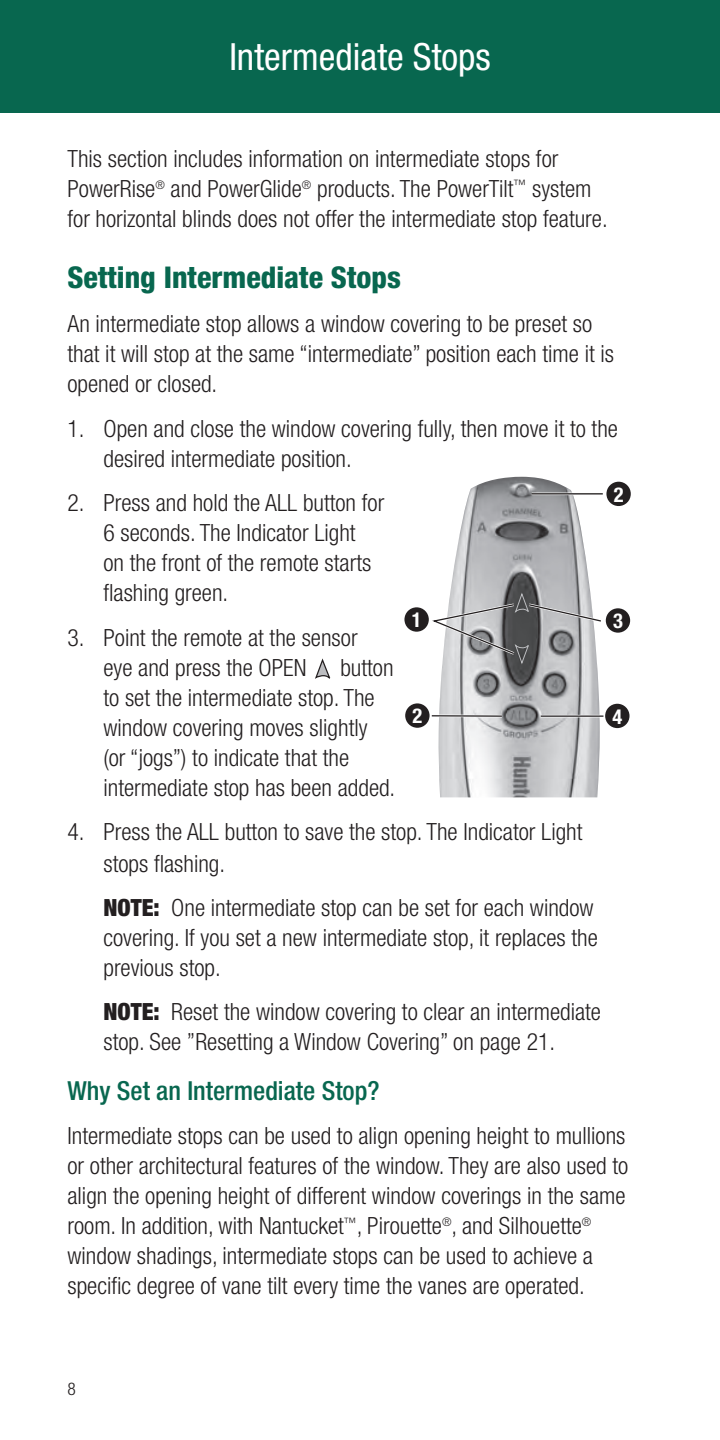
<style>
.page{position:relative;width:720px;height:1440px;background:#fff}
.page>*{position:absolute;margin:0;border:0;box-sizing:border-box;transform-origin:0 0}
.t1{font:condensed 37.5px "Helvetica Neue LT Std";color:#fff}
.t2{font:800 condensed 30px "Helvetica Neue LT Std";color:#08674f}
.t3{font:500 condensed 26.25px "Helvetica Neue LT Std";color:#08674f}
.t4{font:300 condensed 23.75px/30px "Helvetica Neue LT Std";color:#231f20}
.t5{font:700 condensed 20.5px "Helvetica Neue LT Std";color:#fff}
.t6{font:300 condensed 17.5px "Helvetica Neue LT Std";color:#231f20}
.s1{font-weight:900}
</style>
<div class="page">
<div style="left:0;top:0;width:720px;height:112px;background:#08674f"></div>
<svg style="left:315px;top:658px;width:16px;height:21px"></svg>
<img style="left:438px;top:477px;width:162px;height:320px">
<hr style="left:532px;top:493px;width:71px;height:2px;background:#231f20">
<hr style="left:541px;top:715px;width:62px;height:2px;background:#fff">
<hr style="left:541px;top:716px;width:62px;height:1px;background:#231f20">
<hr style="left:432px;top:715px;width:70px;height:2px;background:#231f20">
<div style="left:404px;top:607px;width:25px;height:25px;background:#231f20;border-radius:50%"></div>
<div style="left:405px;top:703px;width:25px;height:25px;background:#231f20;border-radius:50%"></div>
<div style="left:605px;top:704px;width:25px;height:24px;background:#231f20;border-radius:50%"></div>
<div style="left:606px;top:608px;width:24px;height:25px;background:#231f20;border-radius:50%"></div>
<div style="left:606px;top:482px;width:25px;height:24px;background:#231f20;border-radius:50%"></div>
<svg style="left:426px;top:593px;width:175px;height:71px;background:#aaabad"></svg>
<h1 class="t1" style="left:229px;top:35px;width:263px">Intermediate Stops</h1>
<p class="t4" style="left:68px;top:143px;width:542px">This section includes information on intermediate stops for<br>PowerRise<sup>®</sup> and PowerGlide<sup>®</sup> products. The PowerTilt<sup>™</sup> system for horizontal blinds does not offer the intermediate stop feature.</p>
<p class="t2" style="left:68px;top:259px;width:335px">Setting Intermediate Stops</p>
<p class="t4" style="left:68px;top:309px;width:548px">An intermediate stop allows a window covering to be preset so that it will stop at the same “intermediate” position each time it is opened or closed.</p>
<p class="t4" style="left:104px;top:413px;width:516px;text-indent:-36px">1. Open and close the window covering fully, then move it to the desired intermediate position.</p>
<p class="t4" style="left:104px;top:488px;width:282px;text-indent:-36px">2. Press and hold the ALL button for<br>6 seconds. The Indicator Light<br>on the front of the remote starts flashing green.</p>
<p class="t4" style="left:104px;top:622px;width:256px;text-indent:-36px">3. Point the remote at the sensor eye and press the OPEN</p>
<p class="t5" style="left:614px;top:482px;width:11px">2</p>
<p class="t5" style="left:412px;top:608px;width:11px">1</p>
<p class="t5" style="left:613px;top:608px;width:11px">3</p>
<p class="t4" style="left:104px;top:652px;width:293px;text-indent:237px">button to set the intermediate stop. The window covering moves slightly (or “jogs”) to indicate that the intermediate stop has been added.</p>
<p class="t4" style="left:104px;top:816px;width:481px;line-height:31.5px;text-indent:-36px">4. Press the ALL button to save the stop. The Indicator Light stops flashing.</p>
<p class="t4" style="left:104px;top:892px;width:496px"><span class="s1">Note:</span> One intermediate stop can be set for each window covering. If you set a new intermediate stop, it replaces the previous stop.</p>
<p class="t4" style="left:104px;top:997px;width:499px"><span class="s1">NOTE:</span> Reset the window covering to clear an intermediate stop. See ”Resetting a Window Covering” on page 21.</p>
<p class="t3" style="left:68px;top:1075px;width:314px">Why Set an Intermediate Stop?</p>
<p class="t4" style="left:68px;top:1121px;width:562px">Intermediate stops can be used to align opening height to mullions or other architectural features of the window. They are also used to align the opening height of different window coverings in the same room. In addition, with Nantucket<sup>™</sup>, Pirouette<sup>®</sup>, and Silhouette<sup>® </sup>window shadings, intermediate stops can be used to achieve a specific degree of vane tilt every time the vanes are operated.</p>
<p class="t5" style="left:412px;top:704px;width:11px">2</p>
<p class="t5" style="left:612px;top:704px;width:11px">4</p>
<p class="t6" style="left:68px;top:1378px;width:10px">8</p>
</div>
